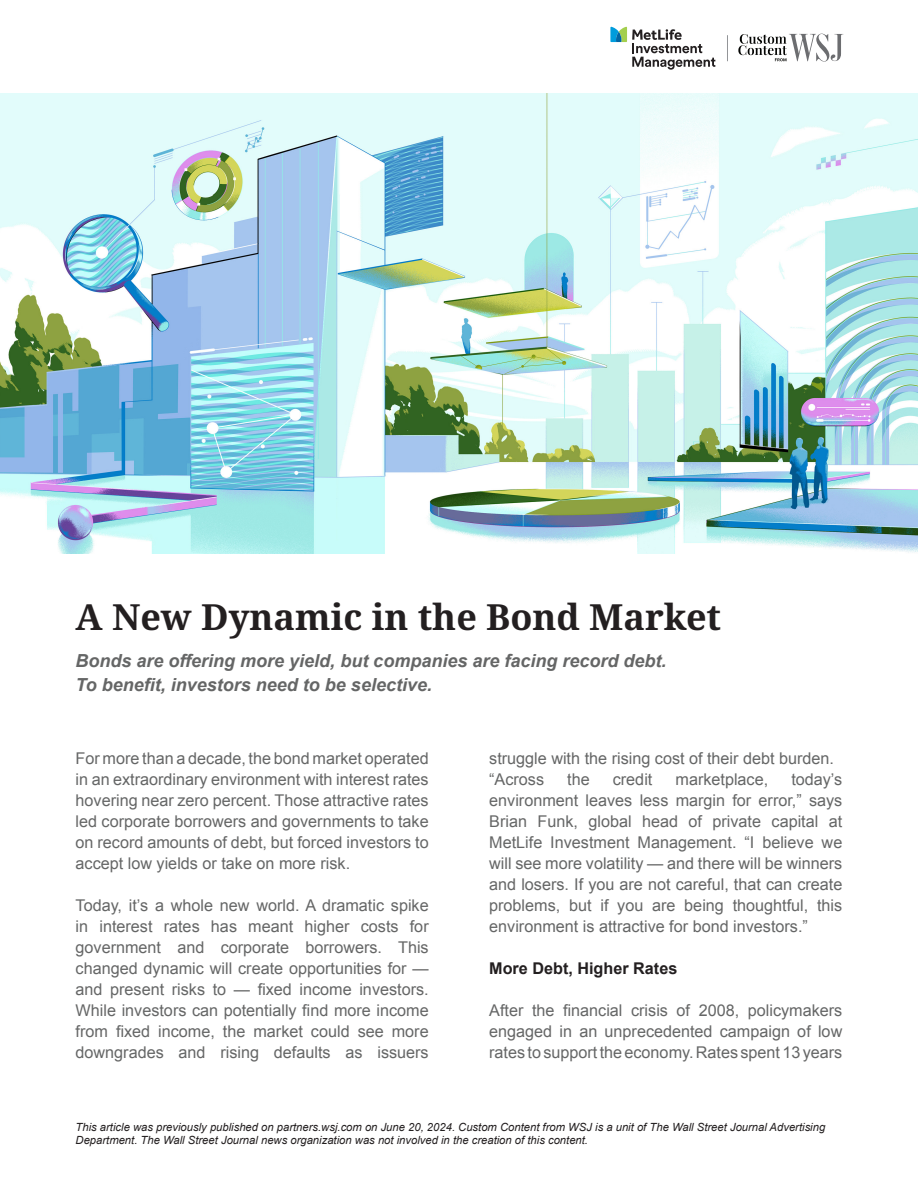
<style>
.page{position:relative;width:918px;height:1188px;background:#fff}
.page>*{position:absolute;margin:0;border:0;box-sizing:border-box;transform-origin:0 0}
.t1{font:700 36px "Noto Serif";color:#231f20}
.t2{font:italic 700 18px "Arial";color:#656666}
.t3{font:16.2px/21px "Arial";color:#656666;text-align:justify}
.t4{font:700 16.2px "Arial";color:#231f20}
.t5{font:italic 11.25px/13.5px "Arial";color:#231f20}
</style>
<div class="page">
<img style="left:0;top:94px;width:918px;height:460px">
<svg style="left:727px;top:35px;width:1px;height:26px"></svg>
<svg style="left:610px;top:27px;width:105px;height:43px"></svg>
<svg style="left:738px;top:34px;width:105px;height:28px"></svg>
<p class="t1" style="left:76px;top:592px;width:647px">A New Dynamic in the Bond Market</p>
<p class="t2" style="left:76px;top:649px;width:592px">Bonds are offering more yield, but companies are facing record debt.</p>
<p class="t2" style="left:76px;top:673px;width:358px">To benefit, investors need to be selective.</p>
<p class="t3" style="left:76px;top:748px;width:355px">For more than a decade, the bond market operated in an extraordinary environment with interest rates hovering near zero percent. Those attractive rates led corporate borrowers and governments to take on record amounts of debt, but forced investors to accept low yields or take on more risk.</p>
<p class="t3" style="left:76px;top:895px;width:355px">Today, it’s a whole new world. A dramatic spike in interest rates has meant higher costs for government and corporate borrowers. This changed dynamic will create opportunities for — and present risks to — fixed income investors.<br>While investors can potentially find more income from fixed income, the market could see more downgrades and rising defaults as issuers</p>
<p class="t3" style="left:489px;top:748px;width:346px">struggle with the rising cost of their debt burden.</p>
<p class="t3" style="left:489px;top:769px;width:56px">“Across</p>
<p class="t3" style="left:567px;top:769px;width:24px">the</p>
<p class="t3" style="left:613px;top:769px;width:41px">credit</p>
<p class="t3" style="left:676px;top:769px;width:94px">marketplace,</p>
<p class="t3" style="left:489px;top:769px;width:355px;text-indent:302px">today’s environment leaves less margin for error,” says Brian Funk, global head of private capital at MetLife Investment Management. “I believe we will see more volatility — and there will be winners and losers. If you are not careful, that can create problems, but if you are being thoughtful, this environment is attractive for bond investors.”</p>
<p class="t4" style="left:489px;top:958px;width:190px">More Debt, Higher Rates</p>
<p class="t3" style="left:489px;top:1000px;width:355px">After the financial crisis of 2008, policymakers engaged in an unprecedented campaign of low rates to support the economy. Rates spent 13 years</p>
<p class="t5" style="left:76px;top:1120px;width:751px">This article was previously published on partners.wsj.com on June 20, 2024. Custom Content from WSJ is a unit of The Wall Street Journal Advertising<br>Department. The Wall Street Journal news organization was not involved in the creation of this content.</p>
</div>
